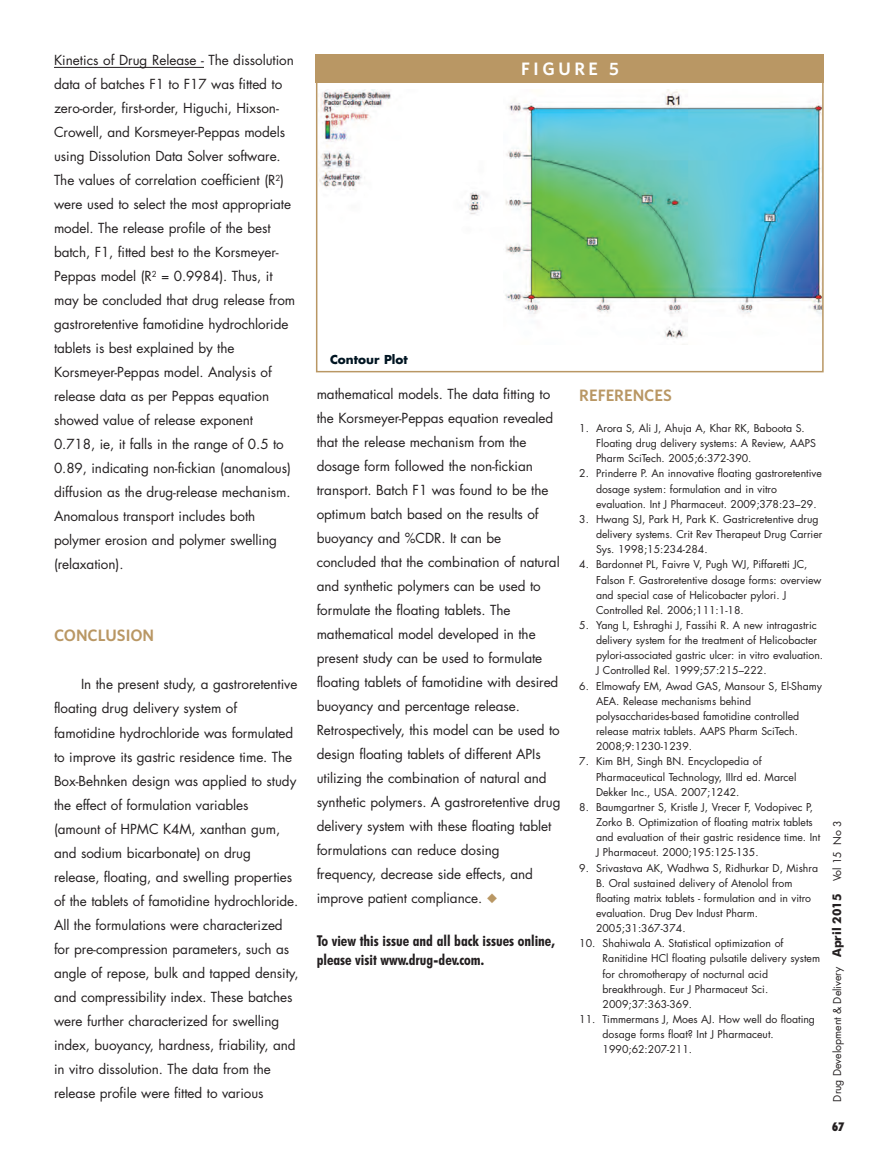
<style>
.page{position:relative;width:878px;height:1175px;background:#fff}
.page>*{position:absolute;margin:0;border:0;box-sizing:border-box;transform-origin:0 0}
.t1{font:600 18px "Whitney";letter-spacing:.2em;color:#fff}
.t2{font:600 16.5px "Whitney";color:#b99764}
.t3{font:700 condensed 15px/18.8px "Futura BT";color:#231f20}
.t4{font:13.5px/24px "Futura";letter-spacing:-.005em;color:#231f20}
.t5{font:700 12px "Futura";color:#001522}
.t6{font:900 condensed 12px "Futura BT";color:#231f20}
.t7{font:10.5px/15.1px "Futura";color:#231f20}
.s1{font-family:"Monotype Sorts";color:#b99764}
.s2{font-family:"Futura BT";font-weight:700;font-size:12px}
</style>
<div class="page">
<hr style="left:54px;top:67px;width:150px;height:1px;background:#231f20">
<img style="left:319px;top:89px;width:501px;height:250px">
<div style="left:316px;top:54px;width:507px;height:318px;border:2px solid #b99764"></div>
<div style="left:316px;top:54px;width:508px;height:28px;background:#b99764"></div>
<p class="t4" style="left:54px;top:49px;width:243px">Kinetics of Drug Release - The dissolution data of batches F1 to F17 was fitted to zero-order, first-order, Higuchi, Hixson-Crowell, and Korsmeyer-Peppas models using Dissolution Data Solver software.<br>The values of correlation coefficient (R<sup>2</sup>) were used to select the most appropriate model. The release profile of the best batch, F1, fitted best to the Korsmeyer-Peppas model (R<sup>2</sup> = 0.9984). Thus, it may be concluded that drug release from gastroretentive famotidine hydrochloride tablets is best explained by the Korsmeyer-Peppas model. Analysis of release data as per Peppas equation showed value of release exponent 0.718, ie, it falls in the range of 0.5 to 0.89, indicating non-fickian (anomalous) diffusion as the drug-release mechanism.<br>Anomalous transport includes both polymer erosion and polymer swelling (relaxation).</p>
<p class="t2" style="left:54px;top:626px;width:102px">CONCLUSION</p>
<p class="t4" style="left:54px;top:673px;width:246px;text-indent:27px">In the present study, a gastroretentive floating drug delivery system of famotidine hydrochloride was formulated to improve its gastric residence time. The Box-Behnken design was applied to study the effect of formulation variables<br>(amount of HPMC K4M, xanthan gum, and sodium bicarbonate) on drug release, floating, and swelling properties of the tablets of famotidine hydrochloride.<br>All the formulations were characterized for pre-compression parameters, such as angle of repose, bulk and tapped density, and compressibility index. These batches were further characterized for swelling index, buoyancy, hardness, friability, and in vitro dissolution. The data from the release profile were fitted to various</p>
<h1 class="t1" style="left:521px;top:58px;width:99px">FIGURE 5</h1>
<p class="t5" style="left:330px;top:354px;width:79px">Contour Plot</p>
<p class="t4" style="left:316px;top:383px;width:245px">mathematical models. The data fitting to the Korsmeyer-Peppas equation revealed that the release mechanism from the dosage form followed the non-fickian transport. Batch F1 was found to be the optimum batch based on the results of buoyancy and %CDR. It can be concluded that the combination of natural and synthetic polymers can be used to formulate the floating tablets. The mathematical model developed in the present study can be used to formulate floating tablets of famotidine with desired buoyancy and percentage release.<br>Retrospectively, this model can be used to design floating tablets of different APIs utilizing the combination of natural and synthetic polymers. A gastroretentive drug delivery system with these floating tablet formulations can reduce dosing frequency, decrease side effects, and improve patient compliance. <span class="s1">u</span></p>
<p class="t3" style="left:316px;top:932px;width:239px">To view this issue and all back issues online, please visit www.drug-dev.com.</p>
<p class="t2" style="left:579px;top:385px;width:94px">REFERENCES</p>
<p class="t7" style="left:596px;top:421px;width:221px;text-indent:-17px">1. Arora S, Ali J, Ahuja A, Khar RK, Baboota S.<br>Floating drug delivery systems: A Review, AAPS<br>Pharm SciTech. 2005;6:372-390.</p>
<p class="t7" style="left:596px;top:467px;width:227px;text-indent:-17px">2. Prinderre P. An innovative floating gastroretentive dosage system: formulation and in vitro evaluation. Int J Pharmaceut. 2009;378:23–29.</p>
<p class="t7" style="left:596px;top:512px;width:228px;text-indent:-17px">3. Hwang SJ, Park H, Park K. Gastricretentive drug delivery systems. Crit Rev Therapeut Drug Carrier<br>Sys. 1998;15:234-284.</p>
<p class="t7" style="left:596px;top:558px;width:227px;text-indent:-17px">4. Bardonnet PL, Faivre V, Pugh WJ, Piffaretti JC, Falson F. Gastroretentive dosage forms: overview and special case of Helicobacter pylori. J Controlled Rel. 2006;111:1-18.</p>
<p class="t7" style="left:596px;top:618px;width:229px;text-indent:-17px">5. Yang L, Eshraghi J, Fassihi R. A new intragastric delivery system for the treatment of Helicobacter pylori-associated gastric ulcer: in vitro evaluation.<br>J Controlled Rel. 1999;57:215–222.</p>
<p class="t7" style="left:596px;top:679px;width:227px;text-indent:-17px">6. Elmowafy EM, Awad GAS, Mansour S, El-Shamy AEA. Release mechanisms behind polysaccharides-based famotidine controlled release matrix tablets. AAPS Pharm SciTech.<br>2008;9:1230-1239.</p>
<p class="t7" style="left:596px;top:755px;width:202px;text-indent:-17px">7. Kim BH, Singh BN. Encyclopedia of<br>Pharmaceutical Technology, IIIrd ed. Marcel<br>Dekker Inc., USA. 2007;1242.</p>
<p class="t7" style="left:596px;top:800px;width:226px;text-indent:-17px">8. Baumgartner S, Kristle J, Vrecer F, Vodopivec P, Zorko B. Optimization of floating matrix tablets and evaluation of their gastric residence time. Int J Pharmaceut. 2000;195:125-135.</p>
<p class="t7" style="left:596px;top:861px;width:223px;text-indent:-17px">9. Srivastava AK, Wadhwa S, Ridhurkar D, Mishra B. Oral sustained delivery of Atenolol from floating matrix tablets - formulation and in vitro evaluation. Drug Dev Indust Pharm.<br>2005;31:367-374.</p>
<p class="t7" style="left:602px;top:936px;width:219px;text-indent:-23px">10. Shahiwala A. Statistical optimization of Ranitidine HCl floating pulsatile delivery system for chromotherapy of nocturnal acid breakthrough. Eur J Pharmaceut Sci.<br>2009;37:363-369.</p>
<p class="t7" style="left:602px;top:1012px;width:214px;text-indent:-23px">11. Timmermans J, Moes AJ. How well do floating dosage forms float? Int J Pharmaceut.<br>1990;62:207-211.</p>
<p class="t7" style="left:830px;top:1101px;width:283px;rotate:-90deg">Drug Development &amp; Delivery <span class="s2">April 2015</span> Vol 15 No 3</p>
<p class="t6" style="left:832px;top:1122px;width:13px">67</p>
</div>
